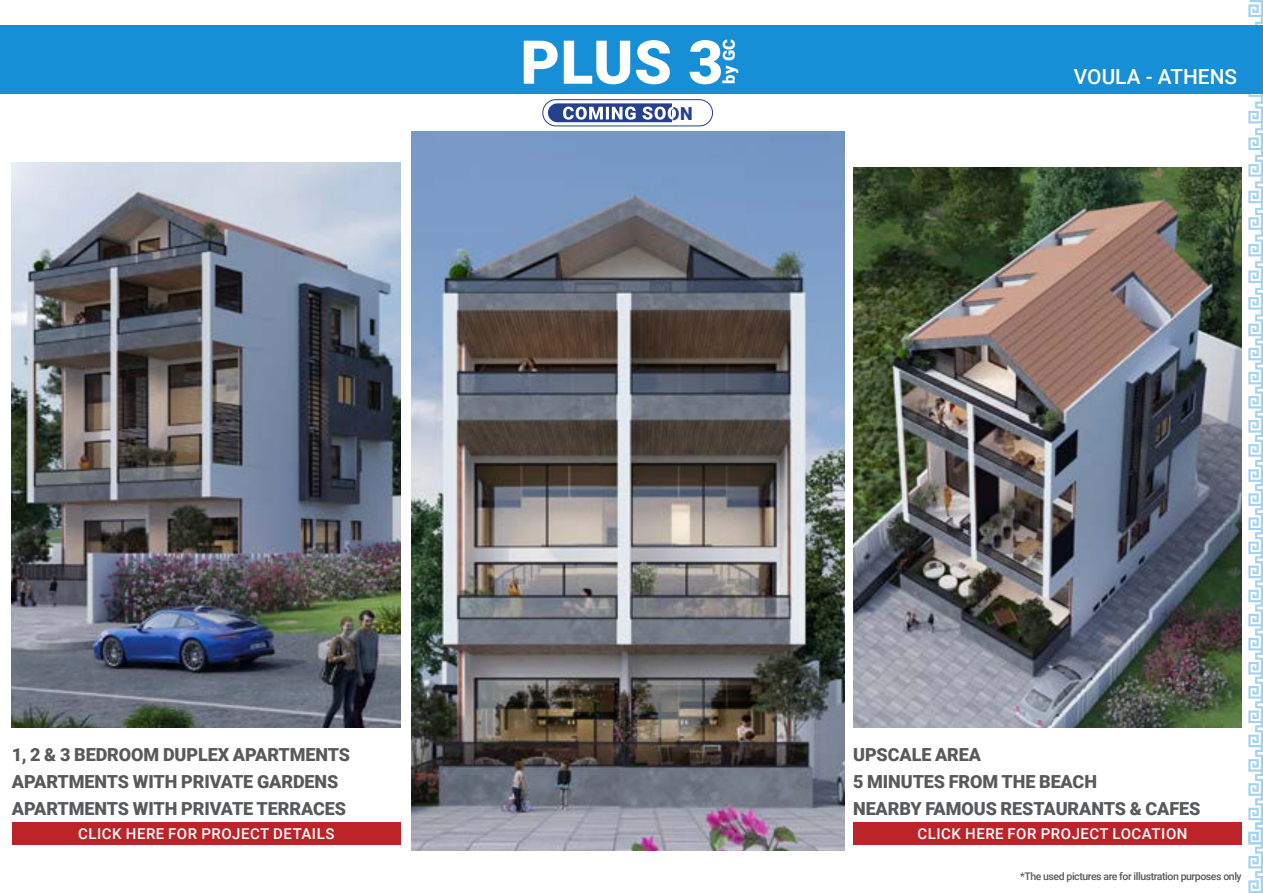
<style>
.page{position:relative;width:1263px;height:893px;background:#fff}
.page>*{position:absolute;margin:0;border:0;box-sizing:border-box;transform-origin:0 0}
.t1{font:900 60.6px "Roboto";color:#fff}
.t2{font:500 20.85px "Roboto";color:#fff}
.t3{font:900 18px/27px "Roboto";letter-spacing:-.005em;color:#58595b}
.t4{font:900 16.5px "Roboto";color:#fff}
.t5{font:500 15px "Roboto";letter-spacing:.035em;color:#fff}
.t6{font:500 10.5px "Roboto";letter-spacing:-.04em;color:#58595b}
</style>
<div class="page">
<svg style="left:1248px;top:0;width:15px;height:893px"></svg>
<div style="left:542px;top:99px;width:171px;height:27px;border:1px solid #25408f;border-radius:13px"></div>
<svg style="left:548px;top:103px;width:124px;height:19px"></svg>
<div style="left:0;top:25px;width:1263px;height:69px;background:#178fd6"></div>
<img style="left:12px;top:162px;width:388px;height:565px">
<img style="left:411px;top:132px;width:433px;height:718px">
<img style="left:853px;top:168px;width:389px;height:559px">
<div style="left:853px;top:823px;width:389px;height:22px;background:#bd242a"></div>
<div style="left:12px;top:823px;width:388px;height:22px;background:#bd242a"></div>
<h1 class="t1" style="left:520px;top:20px;width:204px">PLUS 3</h1>
<p class="t4" style="left:717px;top:84px;width:46px;rotate:-90deg">by GC</p>
<p class="t2" style="left:1074px;top:62px;width:165px">VOULA - ATHENS</p>
<p class="t3" style="left:12px;top:741px;width:340px">1, 2 &amp; 3 BEDROOM DUPLEX APARTMENTS<br>APARTMENTS WITH PRIVATE GARDENS<br>APARTMENTS WITH PRIVATE TERRACES</p>
<p class="t5" style="left:78px;top:823px;width:258px">CLICK HERE FOR PROJECT DETAILS</p>
<p class="t5" style="left:917px;top:823px;width:272px">CLICK HERE FOR PROJECT LOCATION</p>
<p class="t3" style="left:853px;top:741px;width:349px">UPSCALE AREA<br>5 MINUTES FROM THE BEACH<br>NEARBY FAMOUS RESTAURANTS &amp; CAFES</p>
<p class="t6" style="left:1020px;top:868px;width:223px">*The used pictures are for illustration purposes only</p>
</div>
